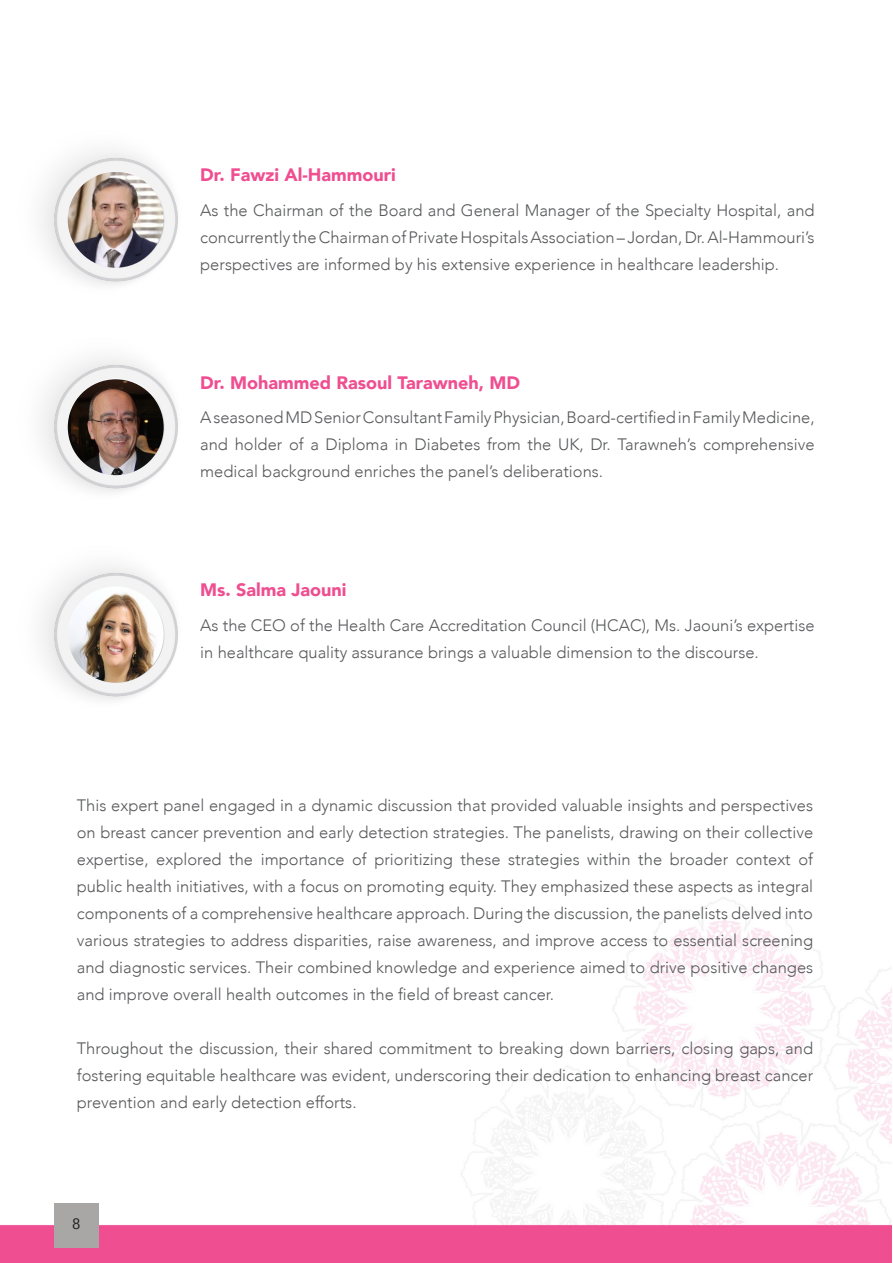
<style>
.page{position:relative;width:893px;height:1263px;background:#fff}
.page>*{position:absolute;margin:0;border:0;box-sizing:border-box;transform-origin:0 0}
.t1{font:900 18px "Avenir";color:#ef4e91}
.t2{font:300 16.5px/27px "Avenir";color:#57585a;text-align:justify}
.t3{font:15px "Avenir";color:#231f20}
</style>
<div class="page">
<img style="left:0;top:897px;width:892px;height:366px">
<div style="left:54px;top:1203px;width:45px;height:44px;background:#a9a6a6"></div>
<img style="left:42px;top:151px;width:136px;height:134px">
<img style="left:42px;top:358px;width:136px;height:134px">
<img style="left:42px;top:566px;width:136px;height:134px">
<img style="left:68px;top:172px;width:96px;height:96px;border-radius:48px">
<img style="left:68px;top:379px;width:96px;height:96px;border-radius:48px">
<img style="left:68px;top:587px;width:96px;height:96px;border-radius:48px">
<p class="t1" style="left:200px;top:160px;width:197px">Dr. Fawzi Al-Hammouri</p>
<p class="t2" style="left:200px;top:197px;width:616px">As the Chairman of the Board and General Manager of the Specialty Hospital, and concurrently the Chairman of Private Hospitals Association – Jordan, Dr. Al-Hammouri’s perspectives are informed by his extensive experience in healthcare leadership.</p>
<p class="t1" style="left:200px;top:367px;width:321px">Dr. Mohammed Rasoul Tarawneh, MD</p>
<p class="t2" style="left:200px;top:404px;width:616px">A seasoned MD Senior Consultant Family Physician, Board-certified in Family Medicine, and holder of a Diploma in Diabetes from the UK, Dr. Tarawneh’s comprehensive medical background enriches the panel’s deliberations.</p>
<p class="t1" style="left:200px;top:575px;width:148px">Ms. Salma Jaouni</p>
<p class="t2" style="left:200px;top:612px;width:616px">As the CEO of the Health Care Accreditation Council (HCAC), Ms. Jaouni’s expertise in healthcare quality assurance brings a valuable dimension to the discourse.</p>
<p class="t2" style="left:77px;top:792px;width:738px">This expert panel engaged in a dynamic discussion that provided valuable insights and perspectives on breast cancer prevention and early detection strategies. The panelists, drawing on their collective expertise, explored the importance of prioritizing these strategies within the broader context of public health initiatives, with a focus on promoting equity. They emphasized these aspects as integral components of a comprehensive healthcare approach. During the discussion, the panelists delved into various strategies to address disparities, raise awareness, and improve access to essential screening and diagnostic services. Their combined knowledge and experience aimed to drive positive changes and improve overall health outcomes in the field of breast cancer.</p>
<p class="t2" style="left:77px;top:1035px;width:738px">Throughout the discussion, their shared commitment to breaking down barriers, closing gaps, and fostering equitable healthcare was evident, underscoring their dedication to enhancing breast cancer prevention and early detection efforts.</p>
<p class="t3" style="left:72px;top:1212px;width:10px">8</p>
</div>
